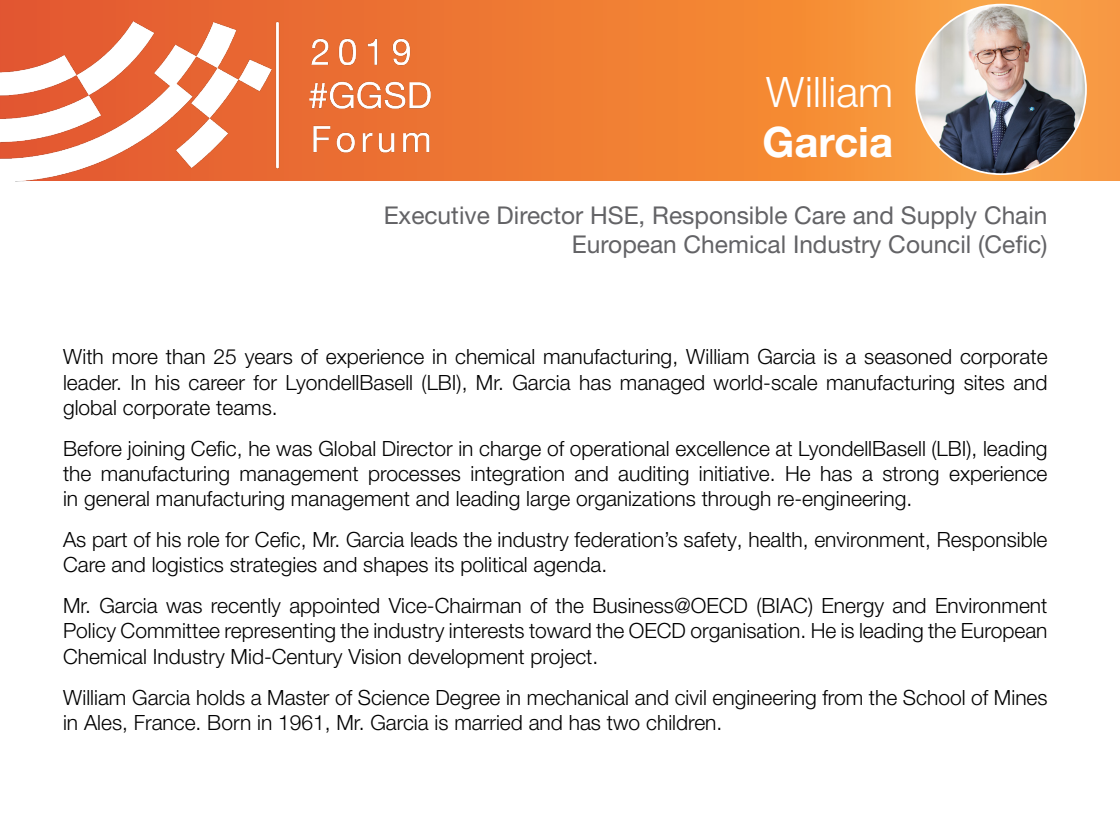
<style>
.page{position:relative;width:1120px;height:840px;background:#fff}
.page>*{position:absolute;margin:0;border:0;box-sizing:border-box;transform-origin:0 0}
.t1{font:300 42px/50.4px "Helvetica Neue LT Pro";color:#fff}
.t2{font:24.5px "Helvetica Neue LT Std";color:#636366}
.t3{font:300 21px/25.2px "Helvetica Neue LT Pro";color:#000;text-align:justify}
.s1{font-weight:700}
</style>
<div class="page">
<svg style="left:0;top:0;width:1120px;height:180px;background:#f28537"></svg>
<img style="left:0;top:22px;width:435px;height:159px">
<img style="left:916px;top:5px;width:170px;height:169px;border-radius:85px">
<p class="t1" style="left:763px;top:66px;width:132px">William<br><span class="s1">Garcia</span></p>
<p class="t2" style="left:384px;top:201px;width:665px">Executive Director HSE, Responsible Care and Supply Chain</p>
<p class="t2" style="left:572px;top:230px;width:477px">European Chemical Industry Council (Cefic)</p>
<p class="t3" style="left:63px;top:344px;width:986px">With more than 25 years of experience in chemical manufacturing, William Garcia is a seasoned corporate leader. In his career for LyondellBasell (LBI), Mr. Garcia has managed world-scale manufacturing sites and global corporate teams.</p>
<p class="t3" style="left:63px;top:435px;width:986px">Before joining Cefic, he was Global Director in charge of operational excellence at LyondellBasell (LBI), leading the manufacturing management processes integration and auditing initiative. He has a strong experience in general manufacturing management and leading large organizations through re-engineering.</p>
<p class="t3" style="left:63px;top:527px;width:986px">As part of his role for Cefic, Mr. Garcia leads the industry federation’s safety, health, environment, Responsible<br>Care and logistics strategies and shapes its political agenda.</p>
<p class="t3" style="left:63px;top:593px;width:986px">Mr. Garcia was recently appointed Vice-Chairman of the Business@OECD (BIAC) Energy and Environment Policy Committee representing the industry interests toward the OECD organisation. He is leading the European Chemical Industry Mid-Century Vision development project.</p>
<p class="t3" style="left:63px;top:684px;width:986px">William Garcia holds a Master of Science Degree in mechanical and civil engineering from the School of Mines in Ales, France. Born in 1961, Mr. Garcia is married and has two children.</p>
</div>
